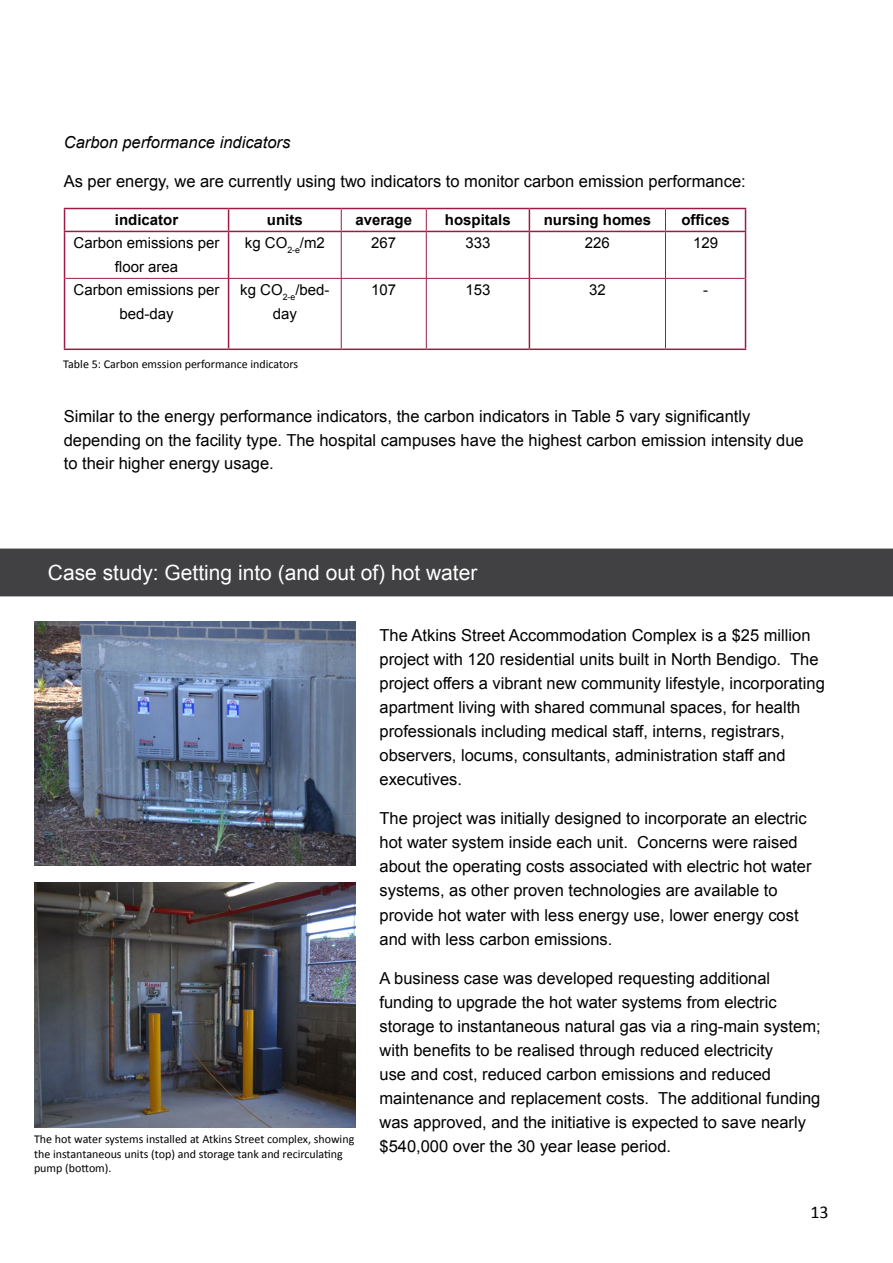
<style>
.page{position:relative;width:893px;height:1263px;background:#fff}
.page>*{position:absolute;margin:0;border:0;box-sizing:border-box;transform-origin:0 0}
.t1{font:21px "Arial";color:#fff}
.t2{font:18px "Calibri";color:#000}
.t3{font:16.5px/24px "Arial";color:#000}
.t4{font:italic 16.5px "Arial";color:#000}
.t5{font:15px/24px "Arial";color:#000;text-align:center}
.t6{font:700 15px "Arial";color:#000}
.t7{font:12px/14.4px "Calibri";color:#000}
</style>
<div class="page">
<hr style="left:64px;top:208px;width:165px;height:1px;background:#9c1b43">
<svg style="left:64px;top:209px;width:1px;height:22px"></svg>
<hr style="left:229px;top:208px;width:112px;height:1px;background:#9c1b43">
<svg style="left:228px;top:209px;width:1px;height:22px"></svg>
<hr style="left:341px;top:208px;width:85px;height:1px;background:#9c1b43">
<hr style="left:426px;top:208px;width:103px;height:1px;background:#9c1b43">
<hr style="left:529px;top:208px;width:136px;height:1px;background:#9c1b43">
<svg style="left:529px;top:209px;width:1px;height:22px"></svg>
<hr style="left:665px;top:208px;width:81px;height:1px;background:#9c1b43">
<svg style="left:745px;top:209px;width:1px;height:22px"></svg>
<hr style="left:64px;top:231px;width:165px;height:1px;background:#9c1b43">
<hr style="left:64px;top:232px;width:1px;height:46px;background:#9c1b43">
<hr style="left:229px;top:231px;width:112px;height:1px;background:#9c1b43">
<hr style="left:228px;top:232px;width:1px;height:46px;background:#9c1b43">
<hr style="left:341px;top:231px;width:85px;height:1px;background:#9c1b43">
<hr style="left:426px;top:231px;width:103px;height:1px;background:#9c1b43">
<hr style="left:529px;top:231px;width:136px;height:1px;background:#9c1b43">
<hr style="left:529px;top:232px;width:1px;height:46px;background:#9c1b43">
<hr style="left:665px;top:231px;width:81px;height:1px;background:#9c1b43">
<hr style="left:745px;top:232px;width:1px;height:46px;background:#9c1b43">
<hr style="left:64px;top:278px;width:1px;height:71px;background:#9c1b43">
<hr style="left:228px;top:279px;width:1px;height:70px;background:#9c1b43">
<hr style="left:529px;top:279px;width:1px;height:70px;background:#9c1b43">
<hr style="left:745px;top:278px;width:1px;height:71px;background:#9c1b43">
<hr style="left:64px;top:349px;width:165px;height:1px;background:#9c1b43">
<hr style="left:229px;top:349px;width:112px;height:1px;background:#9c1b43">
<hr style="left:341px;top:349px;width:85px;height:1px;background:#9c1b43">
<hr style="left:426px;top:349px;width:103px;height:1px;background:#9c1b43">
<hr style="left:529px;top:349px;width:136px;height:1px;background:#9c1b43">
<hr style="left:665px;top:349px;width:81px;height:1px;background:#9c1b43">
<svg style="left:341px;top:209px;width:1px;height:22px"></svg>
<svg style="left:426px;top:209px;width:1px;height:22px"></svg>
<svg style="left:665px;top:209px;width:1px;height:22px"></svg>
<hr style="left:341px;top:232px;width:1px;height:46px;background:#9c1b43">
<hr style="left:426px;top:232px;width:1px;height:46px;background:#9c1b43">
<hr style="left:665px;top:232px;width:1px;height:46px;background:#9c1b43">
<hr style="left:65px;top:278px;width:164px;height:1px;background:#9c1b43">
<hr style="left:229px;top:278px;width:112px;height:1px;background:#9c1b43">
<hr style="left:341px;top:278px;width:85px;height:1px;background:#9c1b43">
<hr style="left:341px;top:279px;width:1px;height:70px;background:#9c1b43">
<hr style="left:426px;top:278px;width:103px;height:1px;background:#9c1b43">
<hr style="left:426px;top:279px;width:1px;height:70px;background:#9c1b43">
<hr style="left:529px;top:278px;width:136px;height:1px;background:#9c1b43">
<hr style="left:665px;top:278px;width:80px;height:1px;background:#9c1b43">
<hr style="left:665px;top:279px;width:1px;height:70px;background:#9c1b43">
<div style="left:1px;top:549px;width:891px;height:47px;background:#414042"></div>
<img style="left:34px;top:883px;width:321px;height:244px">
<img style="left:34px;top:621px;width:321px;height:245px">
<p class="t4" style="left:64px;top:131px;width:228px">Carbon performance indicators</p>
<p class="t3" style="left:64px;top:169px;width:683px">As per energy, we are currently using two indicators to monitor carbon emission performance:</p>
<p class="t6" style="left:115px;top:210px;width:65px">indicator</p>
<p class="t6" style="left:267px;top:210px;width:37px">units</p>
<p class="t6" style="left:355px;top:210px;width:58px">average</p>
<p class="t6" style="left:445px;top:210px;width:67px">hospitals</p>
<p class="t6" style="left:544px;top:210px;width:109px">nursing homes</p>
<p class="t6" style="left:681px;top:210px;width:50px">offices</p>
<p class="t5" style="left:74px;top:231px;width:147px">Carbon emissions per floor area</p>
<p class="t5" style="left:245px;top:231px;width:82px">kg CO<sub>2-e</sub>/m2</p>
<p class="t5" style="left:371px;top:231px;width:27px">267</p>
<p class="t5" style="left:465px;top:231px;width:27px">333</p>
<p class="t5" style="left:585px;top:231px;width:27px">226</p>
<p class="t5" style="left:693px;top:231px;width:27px">129</p>
<p class="t5" style="left:74px;top:278px;width:147px">Carbon emissions per bed-day</p>
<p class="t5" style="left:240px;top:278px;width:91px">kg CO<sub>2-e</sub>/bed&shy;day</p>
<p class="t5" style="left:371px;top:278px;width:27px">107</p>
<p class="t5" style="left:465px;top:278px;width:27px">153</p>
<p class="t5" style="left:589px;top:278px;width:18px">32</p>
<p class="t5" style="left:703px;top:278px;width:6px">-</p>
<p class="t7" style="left:63px;top:357px;width:236px">Table 5: Carbon emssion performance indicators</p>
<p class="t3" style="left:64px;top:404px;width:741px">Similar to the energy performance indicators, the carbon indicators in Table 5 vary significantly depending on the facility type. The hospital campuses have the highest carbon emission intensity due</p>
<p class="t3" style="left:64px;top:451px;width:212px">to their higher energy usage.</p>
<p class="t1" style="left:48px;top:559px;width:431px">Case study: Getting into (and out of) hot water</p>
<p class="t7" style="left:34px;top:1132px;width:322px">The hot water systems installed at Atkins Street complex, showing the instantaneous units (top) and storage tank and recirculating pump (bottom).</p>
<p class="t3" style="left:379px;top:624px;width:447px">The Atkins Street Accommodation Complex is a $25 million project with 120 residential units built in North Bendigo. The project offers a vibrant new community lifestyle, incorporating apartment living with shared communal spaces, for health professionals including medical staff, interns, registrars, observers, locums, consultants, administration staff and executives.</p>
<p class="t3" style="left:379px;top:807px;width:433px">The project was initially designed to incorporate an electric hot water system inside each unit. Concerns were raised about the operating costs associated with electric hot water systems, as other proven technologies are available to provide hot water with less energy use, lower energy cost and with less carbon emissions.</p>
<p class="t3" style="left:379px;top:966px;width:443px">A business case was developed requesting additional funding to upgrade the hot water systems from electric storage to instantaneous natural gas via a ring-main system; with benefits to be realised through reduced electricity<br>use and cost, reduced carbon emissions and reduced maintenance and replacement costs. The additional funding was approved, and the initiative is expected to save nearly $540,000 over the 30 year lease period.</p>
<p class="t2" style="left:810px;top:1201px;width:20px">13</p>
</div>
